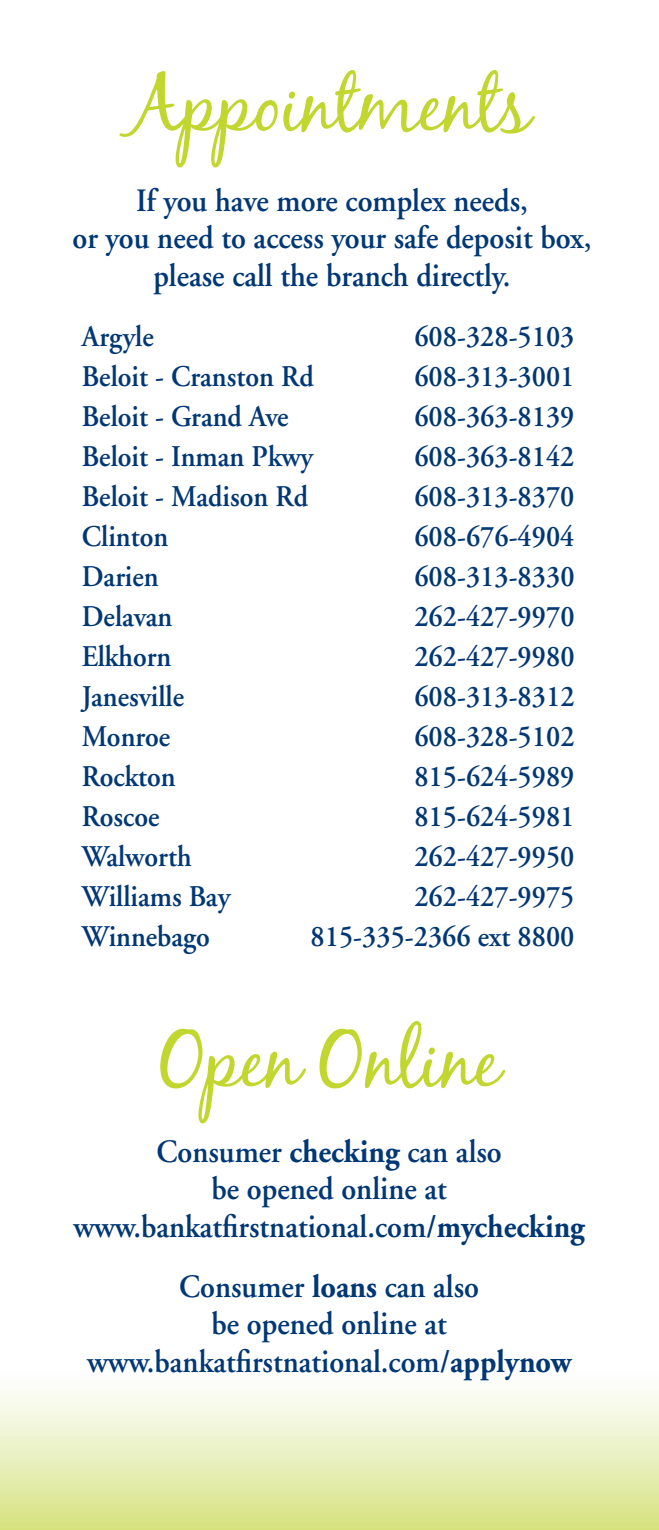
<style>
.page{position:relative;width:659px;height:1530px;background:#fff}
.page>*{position:absolute;margin:0;border:0;box-sizing:border-box;transform-origin:0 0}
.t1{font:77.5px "Black Jack";letter-spacing:-.01em;color:#c1d72f}
.t2{font:600 32.5px/37.5px "Adobe Garamond";color:#013775;text-align:center;scale:.93 1}
.t3{font:600 30px "Adobe Garamond";color:#013775;scale:.93 1}
.s1{font-weight:700}
</style>
<div class="page">
<div style="left:0;top:1328px;width:659px;height:202px;background:linear-gradient(to bottom,#fff,#d8e48b)"></div>
<p class="t1" style="left:128px;top:57px;width:404px">Appointments</p>
<p class="t2" style="left:72px;top:182px;width:559px">If you have more complex needs,<br>or you need to access your safe deposit box, please call the branch directly.</p>
<p class="t3" style="left:82px;top:320px;width:79px">Argyle</p>
<p class="t3" style="left:414px;top:320px;width:174px">608-328-5103</p>
<p class="t3" style="left:82px;top:360px;width:251px">Beloit - Cranston Rd</p>
<p class="t3" style="left:414px;top:360px;width:174px">608-313-3001</p>
<p class="t3" style="left:82px;top:400px;width:224px">Beloit - Grand Ave</p>
<p class="t3" style="left:414px;top:400px;width:174px">608-363-8139</p>
<p class="t3" style="left:82px;top:440px;width:250px">Beloit - Inman Pkwy</p>
<p class="t3" style="left:414px;top:440px;width:174px">608-363-8142</p>
<p class="t3" style="left:82px;top:480px;width:245px">Beloit - Madison Rd</p>
<p class="t3" style="left:414px;top:480px;width:174px">608-313-8370</p>
<p class="t3" style="left:82px;top:520px;width:94px">Clinton</p>
<p class="t3" style="left:414px;top:520px;width:174px">608-676-4904</p>
<p class="t3" style="left:82px;top:560px;width:84px">Darien</p>
<p class="t3" style="left:414px;top:560px;width:174px">608-313-8330</p>
<p class="t3" style="left:82px;top:600px;width:99px">Delavan</p>
<p class="t3" style="left:414px;top:600px;width:174px">262-427-9970</p>
<p class="t3" style="left:82px;top:640px;width:98px">Elkhorn</p>
<p class="t3" style="left:414px;top:640px;width:174px">262-427-9980</p>
<p class="t3" style="left:82px;top:680px;width:111px">Janesville</p>
<p class="t3" style="left:414px;top:680px;width:174px">608-313-8312</p>
<p class="t3" style="left:82px;top:720px;width:96px">Monroe</p>
<p class="t3" style="left:414px;top:720px;width:174px">608-328-5102</p>
<p class="t3" style="left:82px;top:760px;width:102px">Rockton</p>
<p class="t3" style="left:414px;top:760px;width:174px">815-624-5989</p>
<p class="t3" style="left:82px;top:800px;width:85px">Roscoe</p>
<p class="t3" style="left:414px;top:800px;width:174px">815-624-5981</p>
<p class="t3" style="left:82px;top:840px;width:119px">Walworth</p>
<p class="t3" style="left:414px;top:840px;width:174px">262-427-9950</p>
<p class="t3" style="left:82px;top:880px;width:161px">Williams Bay</p>
<p class="t3" style="left:414px;top:880px;width:174px">262-427-9975</p>
<p class="t3" style="left:82px;top:920px;width:139px">Winnebago</p>
<p class="t3" style="left:310px;top:920px;width:285px">815-335-2366 ext 8800</p>
<p class="t1" style="left:159px;top:1013px;width:343px">Open Online</p>
<p class="t2" style="left:74px;top:1133px;width:551px">Consumer <span class="s1">checking</span> can also<br>be opened online at www.bankatfirstnational.com/<span class="s1">mychecking</span></p>
<p class="t2" style="left:87px;top:1268px;width:522px">Consumer <span class="s1">loans</span> can also<br>be opened online at www.bankatfirstnational.com/<span class="s1">applynow</span></p>
</div>
